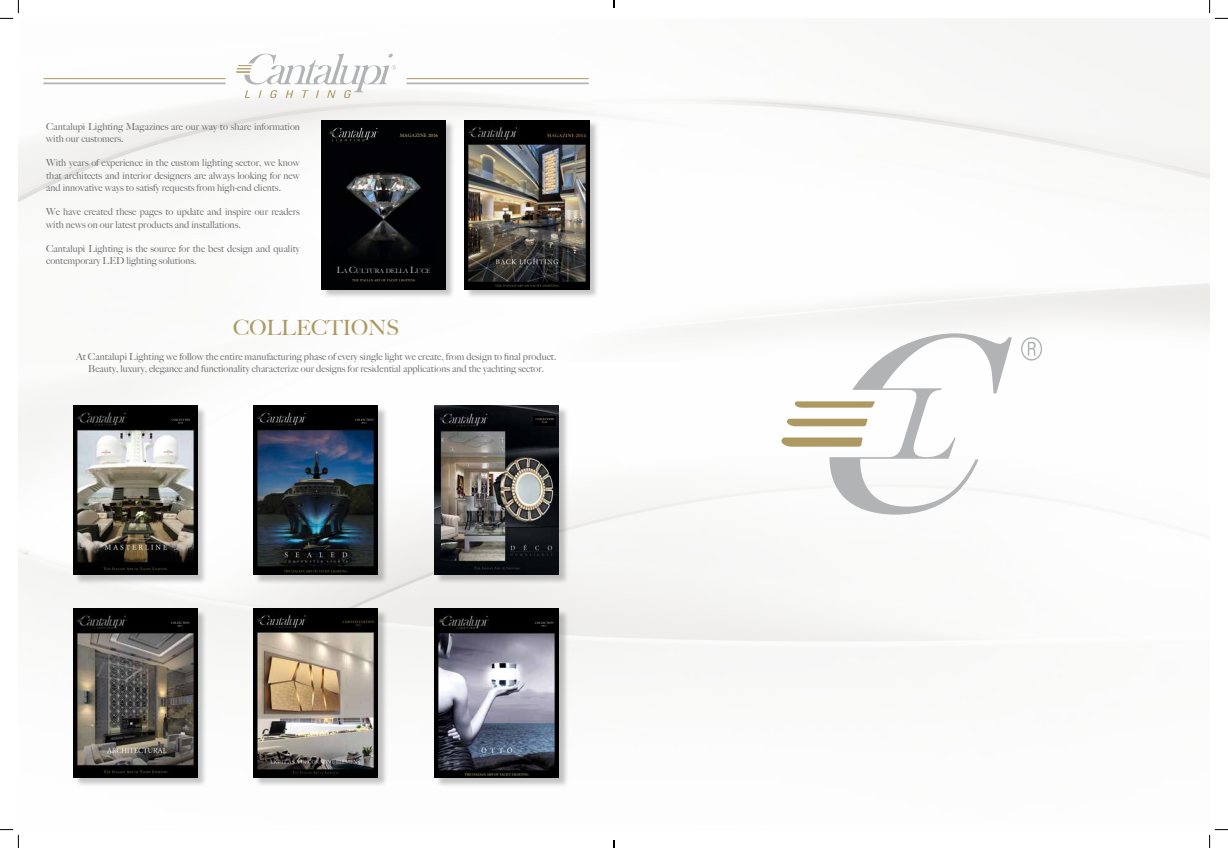
<style>
.page{position:relative;width:1228px;height:848px;background:#fff}
.page>*{position:absolute;margin:0;border:0;box-sizing:border-box;transform-origin:0 0}
.t1{font:500 21px "Big Caslon";color:#ae9962}
.t2{font:500 9.62px/12.2px "Big Caslon";color:#707172}
.t3{font:500 6.12px "Big Caslon";color:#b1b3b4}
.t4{font:600 5.16px "Minion Pro";color:#ae9962}
.s1{font-size:8.75px}
</style>
<div class="page">
<img style="left:18px;top:18px;width:1191px;height:760px">
<div style="left:465px;top:120px;width:134px;height:179px;background:#000;opacity:.23"></div>
<img style="left:465px;top:120px;width:124px;height:169px">
<div style="left:322px;top:120px;width:133px;height:179px;background:#000;opacity:.23"></div>
<div style="left:321px;top:120px;width:124px;height:169px;background:#000203"></div>
<img style="left:346px;top:172px;width:75px;height:81px">
<svg style="left:329px;top:128px;width:49px;height:13px"></svg>
<svg style="left:352px;top:279px;width:63px;height:2px"></svg>
<div style="left:74px;top:406px;width:134px;height:179px;background:#000;opacity:.23"></div>
<img style="left:74px;top:406px;width:124px;height:169px">
<div style="left:169px;top:417px;width:22px;height:8px;background:#000"></div>
<div style="left:169px;top:418px;width:22px;height:8px;background:#000"></div>
<svg style="left:172px;top:418px;width:18px;height:5px"></svg>
<div style="left:74px;top:609px;width:134px;height:178px;background:#000;opacity:.23"></div>
<img style="left:74px;top:609px;width:124px;height:169px">
<svg style="left:169px;top:620px;width:22px;height:9px"></svg>
<svg style="left:171px;top:622px;width:18px;height:4px"></svg>
<div style="left:254px;top:406px;width:134px;height:179px;background:#000;opacity:.23"></div>
<img style="left:254px;top:406px;width:124px;height:169px">
<div style="left:352px;top:417px;width:22px;height:8px;background:#000"></div>
<div style="left:352px;top:418px;width:22px;height:8px;background:#000"></div>
<svg style="left:355px;top:418px;width:18px;height:5px"></svg>
<div style="left:435px;top:406px;width:133px;height:179px;background:#000;opacity:.23"></div>
<img style="left:434px;top:406px;width:124px;height:169px">
<div style="left:533px;top:416px;width:22px;height:9px;background:#000"></div>
<svg style="left:535px;top:418px;width:19px;height:5px"></svg>
<div style="left:435px;top:609px;width:133px;height:179px;background:#000;opacity:.23"></div>
<img style="left:434px;top:609px;width:124px;height:169px">
<svg style="left:532px;top:620px;width:22px;height:9px"></svg>
<svg style="left:535px;top:622px;width:18px;height:4px"></svg>
<div style="left:254px;top:609px;width:134px;height:179px;background:#000;opacity:.23"></div>
<img style="left:254px;top:609px;width:124px;height:169px">
<hr style="left:43px;top:82px;width:182px;height:2px;background:#b1b3b4">
<hr style="left:43px;top:78px;width:182px;height:1px;background:#ae9962">
<hr style="left:406px;top:82px;width:182px;height:2px;background:#b1b3b4">
<hr style="left:406px;top:78px;width:182px;height:1px;background:#ae9962">
<svg style="left:236px;top:54px;width:160px;height:44px"></svg>
<svg style="left:781px;top:333px;width:230px;height:182px"></svg>
<svg style="left:1020px;top:337px;width:22px;height:24px"></svg>
<svg style="left:0;top:0;width:19px;height:19px"></svg>
<svg style="left:0;top:829px;width:19px;height:19px"></svg>
<svg style="left:1208px;top:0;width:19px;height:19px"></svg>
<svg style="left:1209px;top:829px;width:18px;height:19px"></svg>
<svg style="left:613px;top:0;width:2px;height:8px"></svg>
<svg style="left:613px;top:840px;width:2px;height:8px"></svg>
<p class="t2" style="left:46px;top:120px;width:255px">Cantalupi Lighting Magazines are our way to share information with our customers.</p>
<p class="t2" style="left:46px;top:156px;width:255px;text-align:justify">With years of experience in the custom lighting sector, we know that architects and interior designers are always looking for new and innovative ways to satisfy requests from high-end clients.</p>
<p class="t2" style="left:46px;top:205px;width:255px">We have created these pages to update and inspire our readers with news on our latest products and installations.</p>
<p class="t2" style="left:46px;top:242px;width:255px">Cantalupi Lighting is the source for the best design and quality contemporary LED lighting solutions.</p>
<p class="t4" style="left:400px;top:132px;width:40px">MAGAZINE 2016</p>
<p class="t3" style="left:337px;top:266px;width:95px"><span class="s1">L</span>A <span class="s1">C</span>ULTURA DELLA <span class="s1">L</span>UCE</p>
<h1 class="t1" style="left:233px;top:311px;width:168px">COLLECTIONS</h1>
<p class="t2" style="left:76px;top:350px;width:482px;text-align:center">At Cantalupi Lighting we follow the entire manufacturing phase of every single light we create, from design to final product.<br>Beauty, luxury, elegance and functionality characterize our designs for residential applications and the yachting sector.</p>
</div>
